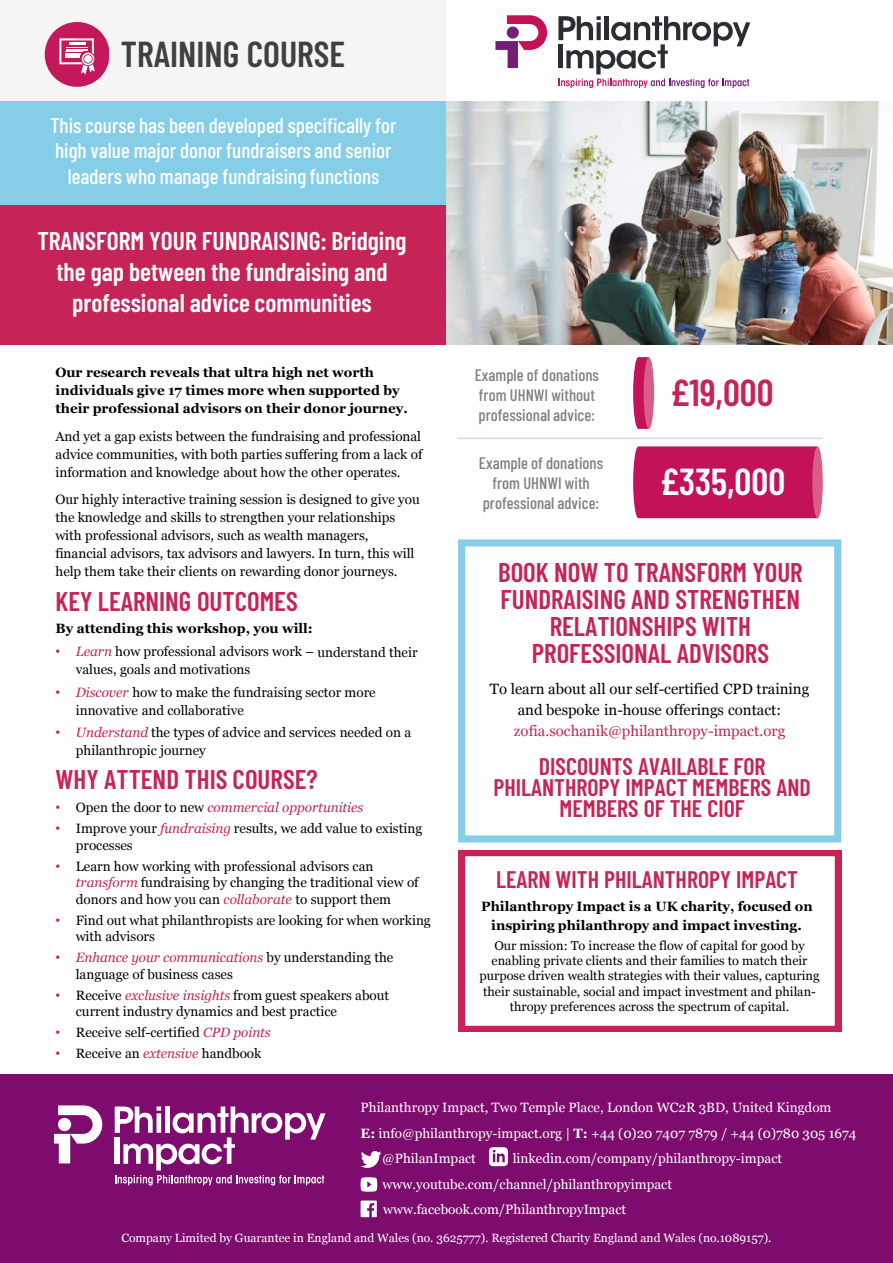
<style>
.page{position:relative;width:893px;height:1263px;background:#fff}
.page>*{position:absolute;margin:0;border:0;box-sizing:border-box;transform-origin:0 0}
.t1{font:600 37.5px "Barlow Condensed";color:#fff}
.t2{font:600 37.5px "Barlow Condensed";color:#c62457}
.t3{font:600 36px "Barlow Condensed";color:#404040}
.t4{font:600 27px/27px "Barlow Condensed";color:#c62457;text-align:center}
.t5{font:600 25.65px "Barlow Condensed";color:#fff}
.t6{font:600 25.5px "Barlow Condensed";color:#fff}
.t7{font:600 24px/21px "Barlow Condensed";color:#c62457;text-align:center}
.t8{font:500 21.15px "Barlow Condensed";color:#fff}
.t9{font:500 21px/25.2px "Barlow Condensed";color:#fff}
.t10{font:500 16.5px/19.8px "Barlow Condensed";color:#7f7f7f}
.t11{font:15px/21px "Georgia";color:#000;text-align:center}
.t12{font:13.5px/18px "Georgia";color:#000}
.t13{font:13.5px "Georgia";color:#fff}
.t14{font:700 13.5px/18px "Georgia";color:#000}
.t15{font:italic 13.5px "Georgia";color:#c62457}
.t16{font:12.75px/15.3px "Georgia";color:#000;text-align:center}
.t17{font:12px "Georgia";color:#fff}
.s1{font-family:"Arial";color:#c62457}
.s2{font-style:italic;color:#c62457}
.s3{font-family:"Arial";font-style:normal}
.s4{font-style:normal;color:#000}
.s5{color:#c62457}
.s6{font-weight:700}
</style>
<div class="page">
<div style="left:0;top:1074px;width:893px;height:189px;background:#7e0c6e"></div>
<svg style="left:361px;top:1151px;width:20px;height:17px"></svg>
<svg style="left:489px;top:1147px;width:19px;height:19px"></svg>
<svg style="left:361px;top:1177px;width:16px;height:15px"></svg>
<svg style="left:361px;top:1200px;width:16px;height:17px"></svg>
<svg style="left:115px;top:1106px;width:211px;height:79px"></svg>
<svg style="left:54px;top:1105px;width:48px;height:58px"></svg>
<div style="left:633px;top:446px;width:183px;height:72px;background:#c41259"></div>
<div style="left:812px;top:446px;width:10px;height:72px;background:#d75e84;border-radius:50%"></div>
<svg style="left:633px;top:358px;width:15px;height:71px"></svg>
<div style="left:644px;top:358px;width:10px;height:71px;background:#d75e84;border-radius:50%"></div>
<div style="left:0;top:0;width:446px;height:119px;background:#f5f5f5"></div>
<svg style="left:558px;top:16px;width:192px;height:72px"></svg>
<svg style="left:495px;top:15px;width:52px;height:53px"></svg>
<svg style="left:45px;top:22px;width:64px;height:64px"></svg>
<div style="left:458px;top:539px;width:383px;height:303px;border:7px solid #86cee7"></div>
<div style="left:0;top:180px;width:893px;height:165px;background:#c62457"></div>
<div style="left:0;top:101px;width:447px;height:104px;background:#86cee7"></div>
<img style="left:446px;top:101px;width:447px;height:244px">
<hr style="left:457px;top:438px;width:366px;height:1px;background:#d9d9d9">
<img style="left:459px;top:851px;width:383px;height:181px">
<p class="t3" style="left:121px;top:28px;width:226px">TRAINING COURSE</p>
<p class="t9" style="left:50px;top:111px;width:348px">This course has been developed specifically for high value major donor fundraisers and senior</p>
<p class="t8" style="left:68px;top:161px;width:313px">leaders who manage fundraising functions</p>
<p class="t6" style="left:37px;top:223px;width:371px">TRANSFORM YOUR FUNDRAISING: Bridging</p>
<p class="t5" style="left:56px;top:254px;width:333px">the gap between the fundraising and</p>
<p class="t6" style="left:72px;top:284px;width:301px">professional advice communities</p>
<p class="t14" style="left:55px;top:363px;width:354px">Our research reveals that ultra high net worth individuals give 17 times more when supported by their professional advisors on their donor journey.</p>
<p class="t12" style="left:56px;top:427px;width:368px;text-align:justify">And yet a gap exists between the fundraising and professional advice communities, with both parties suffering from a lack of information and knowledge about how the other operates.</p>
<p class="t12" style="left:55px;top:490px;width:366px">Our highly interactive training session is designed to give you the knowledge and skills to strengthen your relationships with professional advisors, such as wealth managers, financial advisors, tax advisors and lawyers. In turn, this will help them take their clients on rewarding donor journeys.</p>
<p class="t4" style="left:55px;top:586px;width:244px">KEY LEARNING OUTCOMES</p>
<p class="t14" style="left:55px;top:618px;width:259px">By attending this workshop, you will:</p>
<p class="t12" style="left:76px;top:642px;width:343px;text-indent:-20px"><span class="s1">•</span> <span class="s2">Learn</span> how professional advisors work – understand their values, goals and motivations</p>
<p class="t12" style="left:76px;top:682px;width:301px;text-indent:-20px"><span class="s1">•</span> <span class="s2">Discover</span> how to make the fundraising sector more innovative and collaborative</p>
<p class="t12" style="left:76px;top:723px;width:337px;text-indent:-20px"><span class="s1">•</span> <span class="s2">Understand</span> the types of advice and services needed on a philanthropic journey</p>
<p class="t4" style="left:55px;top:764px;width:264px">WHY ATTEND THIS COURSE?</p>
<p class="t15" style="left:55px;top:798px;width:309px"><span class="s3">•</span> <span class="s4">Open the door to new</span> commercial opportunities</p>
<p class="t12" style="left:76px;top:820px;width:348px;line-height:16.5px;text-indent:-20px"><span class="s1">•</span> Improve your <span class="s2">fundraising</span> results, we add value to existing processes</p>
<p class="t12" style="left:76px;top:857px;width:344px;line-height:16.5px;text-indent:-20px"><span class="s1">•</span> Learn how working with professional advisors can <span class="s2">transform</span> fundraising by changing the traditional view of donors and how you can <span class="s2">collaborate</span> to support them</p>
<p class="t12" style="left:76px;top:911px;width:357px;line-height:16.4px;text-indent:-20px"><span class="s1">•</span> Find out what philanthropists are looking for when working with advisors</p>
<p class="t12" style="left:76px;top:949px;width:319px;line-height:16.5px;text-indent:-20px"><span class="s1">•</span> <span class="s2">Enhance your communications</span> by understanding the language of business cases</p>
<p class="t12" style="left:76px;top:986px;width:315px;line-height:16.5px;text-indent:-20px"><span class="s1">•</span> Receive <span class="s2">exclusive insights</span> from guest speakers about current industry dynamics and best practice</p>
<p class="t12" style="left:55px;top:1023px;width:217px"><span class="s1">•</span> Receive self-certified <span class="s2">CPD points</span></p>
<p class="t12" style="left:55px;top:1044px;width:207px"><span class="s1">•</span> Receive an <span class="s2">extensive</span> handbook</p>
<p class="t10" style="left:475px;top:364px;width:126px">Example of donations from UHNWI without professional advice:</p>
<p class="t10" style="left:479px;top:452px;width:126px;text-align:center">Example of donations from UHNWI with professional advice:</p>
<p class="t2" style="left:670px;top:366px;width:105px">£19,000</p>
<p class="t1" style="left:660px;top:455px;width:127px">£335,000</p>
<p class="t4" style="left:498px;top:557px;width:306px">BOOK NOW TO TRANSFORM YOUR<br>FUNDRAISING AND STRENGTHEN<br>RELATIONSHIPS WITH<br>PROFESSIONAL ADVISORS</p>
<p class="t11" style="left:490px;top:678px;width:321px">To learn about all our self-certified CPD training and bespoke in-house offerings contact: <span class="s5">zofia.sochanik@philanthropy-impact.org</span></p>
<p class="t7" style="left:494px;top:754px;width:319px">DISCOUNTS AVAILABLE FOR<br>PHILANTHROPY IMPACT MEMBERS AND<br>MEMBERS OF THE CIOF</p>
<p class="t7" style="left:496px;top:867px;width:303px">LEARN WITH PHILANTHROPY IMPACT</p>
<p class="t14" style="left:481px;top:896px;width:333px;line-height:19.5px;text-align:center">Philanthropy Impact is a UK charity, focused on inspiring philanthropy and impact investing.</p>
<p class="t16" style="left:480px;top:937px;width:341px">Our mission: To increase the flow of capital for good by enabling private clients and their families to match their purpose driven wealth strategies with their values, capturing their sustainable, social and impact investment and philan&shy;thropy preferences across the spectrum of capital.</p>
<p class="t13" style="left:361px;top:1098px;width:472px">Philanthropy Impact, Two Temple Place, London WC2R 3BD, United Kingdom</p>
<p class="t13" style="left:361px;top:1123px;width:497px"><span class="s6">E:</span> info@philanthropy-impact.org | <span class="s6">T:</span> +44 (0)20 7407 7879 / +44 (0)780 305 1674</p>
<p class="t13" style="left:382px;top:1149px;width:95px">@PhilanImpact</p>
<p class="t13" style="left:513px;top:1149px;width:271px">linkedin.com/company/philanthropy-impact</p>
<p class="t13" style="left:383px;top:1174px;width:291px">www.youtube.com/channel/philanthropyimpact</p>
<p class="t13" style="left:383px;top:1200px;width:244px">www.facebook.com/PhilanthropyImpact</p>
<p class="t17" style="left:121px;top:1229px;width:652px">Company Limited by Guarantee in England and Wales (no. 3625777). Registered Charity England and Wales (no.1089157).</p>
</div>
